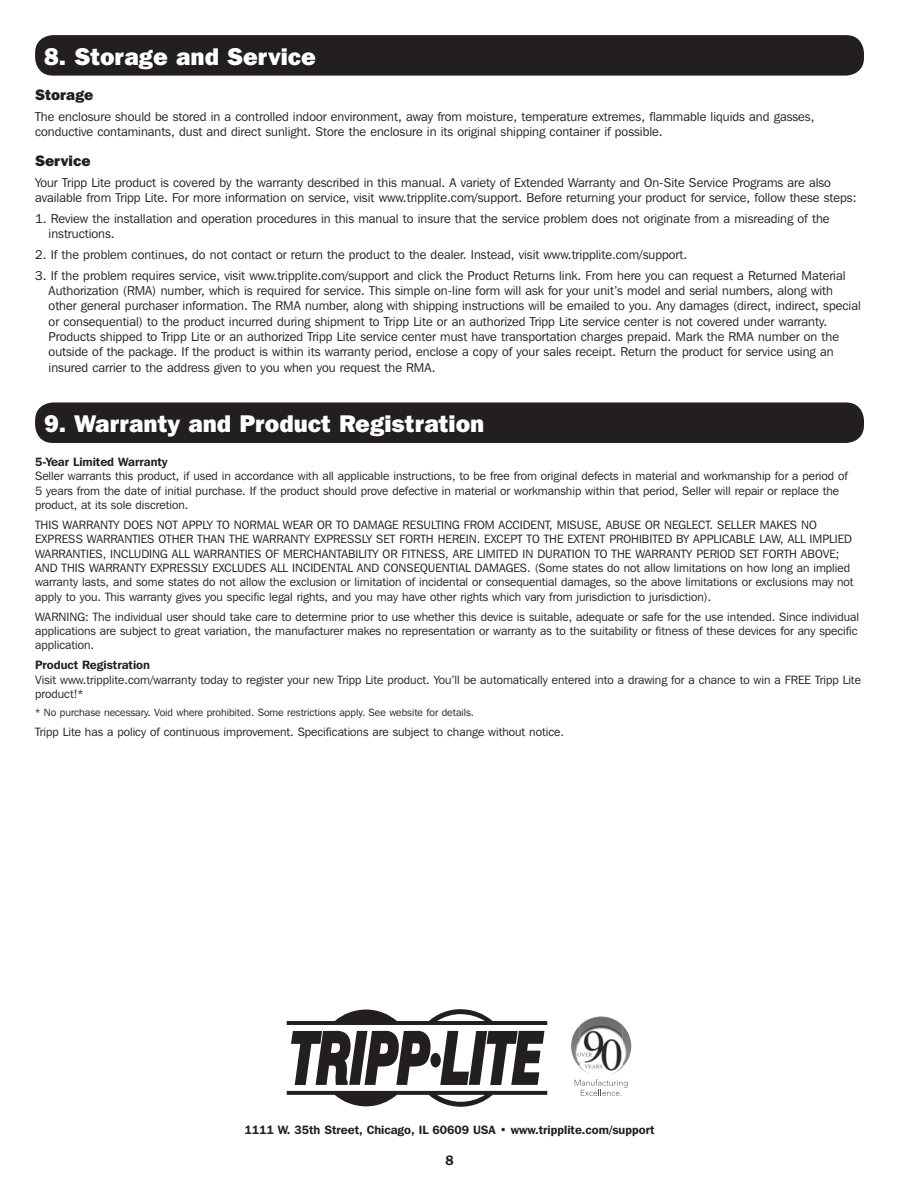
<style>
.page{position:relative;width:918px;height:1188px;background:#fff}
.page>*{position:absolute;margin:0;border:0;box-sizing:border-box;transform-origin:0 0}
.t1{font:800 24px "Franklin Gothic IT Cby BT";color:#fff}
.t2{font:800 15px "Franklin Gothic IT Cby BT";color:#231f20}
.t3{font:600 13.5px "Franklin Gothic IT Cby BT";color:#231f20}
.t4{font:12.75px/15.3px "Franklin Gothic IT Cby BT";color:#231f20}
.t5{font:12px/14.4px "Franklin Gothic IT Cby BT";color:#231f20}
.t6{font:600 12px "Franklin Gothic IT Cby BT";color:#231f20}
.t7{font:10.5px "Franklin Gothic IT Cby BT";color:#231f20}
</style>
<div class="page">
<div style="left:35px;top:35px;width:829px;height:41px;background:#231f20;border-radius:18px"></div>
<div style="left:35px;top:402px;width:829px;height:41px;background:#231f20;border-radius:18px"></div>
<img style="left:580px;top:1016px;width:32px;height:58px">
<img style="left:571px;top:1025px;width:9px;height:42px">
<img style="left:623px;top:1026px;width:8px;height:40px">
<svg style="left:575px;top:1079px;width:53px;height:17px"></svg>
<svg style="left:578px;top:1053px;width:14px;height:4px"></svg>
<div style="left:430px;top:1053px;width:11px;height:14px;background:#231f20;border-radius:50%"></div>
<svg style="left:291px;top:1031px;width:140px;height:54px"></svg>
<svg style="left:440px;top:1031px;width:104px;height:54px"></svg>
<svg style="left:287px;top:1009px;width:260px;height:16px"></svg>
<svg style="left:287px;top:1091px;width:260px;height:16px"></svg>
<h1 class="t1" style="left:44px;top:41px;width:273px">8. Storage and Service</h1>
<p class="t2" style="left:35px;top:85px;width:60px">Storage</p>
<p class="t4" style="left:35px;top:109px;width:781px">The enclosure should be stored in a controlled indoor environment, away from moisture, temperature extremes, flammable liquids and gasses, conductive contaminants, dust and direct sunlight. Store the enclosure in its original shipping container if possible.</p>
<p class="t2" style="left:35px;top:151px;width:57px">Service</p>
<p class="t4" style="left:35px;top:175px;width:823px">Your Tripp Lite product is covered by the warranty described in this manual. A variety of Extended Warranty and On-Site Service Programs are also available from Tripp Lite. For more information on service, visit www.tripplite.com/support. Before returning your product for service, follow these steps:</p>
<p class="t4" style="left:49px;top:211px;width:782px;text-indent:-14px">1. Review the installation and operation procedures in this manual to insure that the service problem does not originate from a misreading of the instructions.</p>
<p class="t4" style="left:35px;top:247px;width:654px">2. If the problem continues, do not contact or return the product to the dealer. Instead, visit www.tripplite.com/support.</p>
<p class="t4" style="left:49px;top:267px;width:814px;text-indent:-14px">3. If the problem requires service, visit www.tripplite.com/support and click the Product Returns link. From here you can request a Returned Material Authorization (RMA) number, which is required for service. This simple on-line form will ask for your unit’s model and serial numbers, along with other general purchaser information. The RMA number, along with shipping instructions will be emailed to you. Any damages (direct, indirect, special or consequential) to the product incurred during shipment to Tripp Lite or an authorized Tripp Lite service center is not covered under warranty.<br>Products shipped to Tripp Lite or an authorized Tripp Lite service center must have transportation charges prepaid. Mark the RMA number on the outside of the package. If the product is within its warranty period, enclose a copy of your sales receipt. Return the product for service using an insured carrier to the address given to you when you request the RMA.</p>
<h1 class="t1" style="left:44px;top:409px;width:442px">9. Warranty and Product Registration</h1>
<p class="t6" style="left:35px;top:454px;width:134px">5-Year Limited Warranty</p>
<p class="t5" style="left:35px;top:469px;width:814px">Seller warrants this product, if used in accordance with all applicable instructions, to be free from original defects in material and workmanship for a period of<br>5 years from the date of initial purchase. If the product should prove defective in material or workmanship within that period, Seller will repair or replace the product, at its sole discretion.</p>
<p class="t5" style="left:35px;top:517px;width:820px">THIS WARRANTY DOES NOT APPLY TO NORMAL WEAR OR TO DAMAGE RESULTING FROM ACCIDENT, MISUSE, ABUSE OR NEGLECT. SELLER MAKES NO EXPRESS WARRANTIES OTHER THAN THE WARRANTY EXPRESSLY SET FORTH HEREIN. EXCEPT TO THE EXTENT PROHIBITED BY APPLICABLE LAW, ALL IMPLIED WARRANTIES, INCLUDING ALL WARRANTIES OF MERCHANTABILITY OR FITNESS, ARE LIMITED IN DURATION TO THE WARRANTY PERIOD SET FORTH ABOVE; AND THIS WARRANTY EXPRESSLY EXCLUDES ALL INCIDENTAL AND CONSEQUENTIAL DAMAGES. (Some states do not allow limitations on how long an implied warranty lasts, and some states do not allow the exclusion or limitation of incidental or consequential damages, so the above limitations or exclusions may not apply to you. This warranty gives you specific legal rights, and you may have other rights which vary from jurisdiction to jurisdiction).</p>
<p class="t5" style="left:35px;top:609px;width:826px">WARNING: The individual user should take care to determine prior to use whether this device is suitable, adequate or safe for the use intended. Since individual applications are subject to great variation, the manufacturer makes no representation or warranty as to the suitability or fitness of these devices for any specific application.</p>
<p class="t6" style="left:35px;top:657px;width:116px">Product Registration</p>
<p class="t5" style="left:35px;top:672px;width:827px">Visit www.tripplite.com/warranty today to register your new Tripp Lite product. You’ll be automatically entered into a drawing for a chance to win a FREE Tripp Lite product!*</p>
<p class="t7" style="left:35px;top:706px;width:440px">* No purchase necessary. Void where prohibited. Some restrictions apply. See website for details.</p>
<p class="t5" style="left:35px;top:724px;width:530px">Tripp Lite has a policy of continuous improvement. Specifications are subject to change without notice.</p>
<p class="t6" style="left:245px;top:1122px;width:412px">1111 W. 35th Street, Chicago, IL 60609 USA • www.tripplite.com/support</p>
<p class="t3" style="left:445px;top:1152px;width:10px">8</p>
</div>
